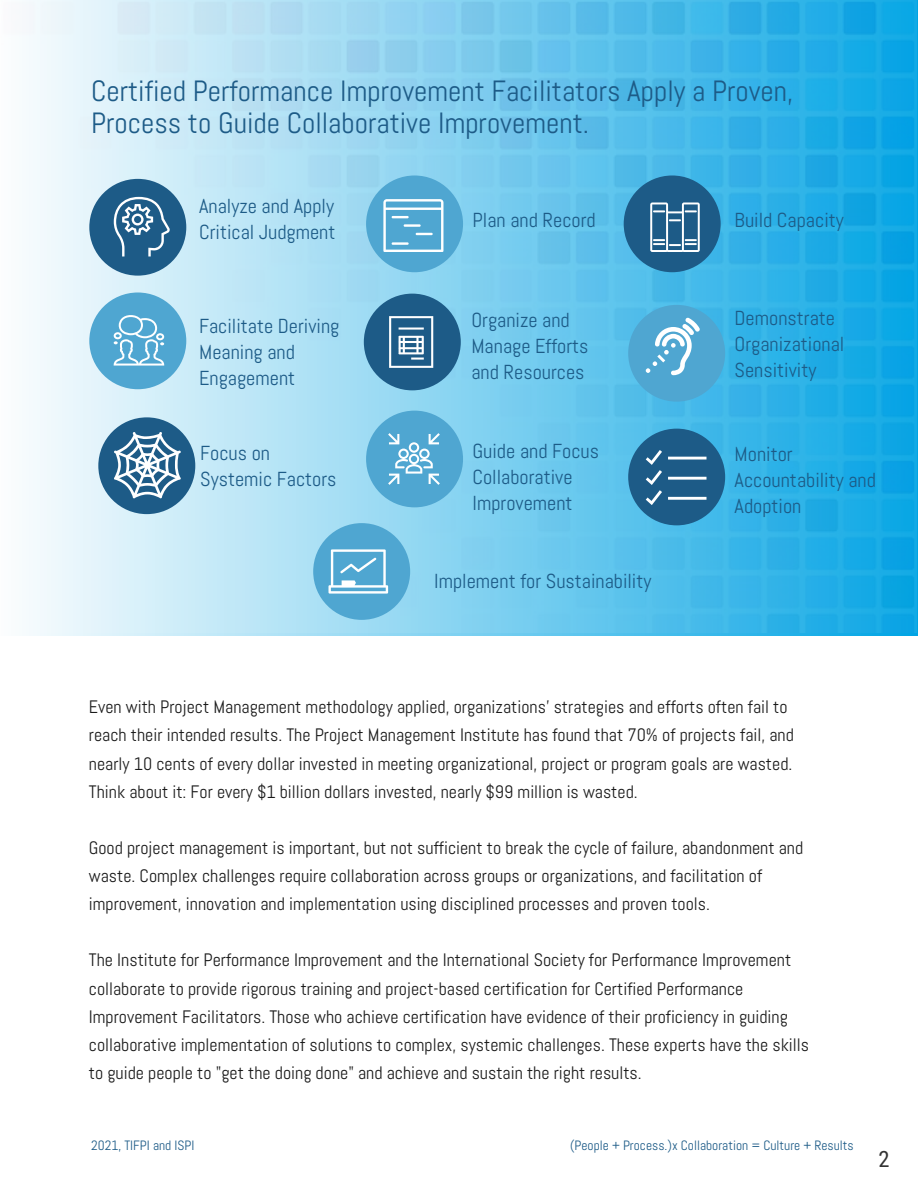
<style>
.page{position:relative;width:918px;height:1188px;background:#fff}
.page>*{position:absolute;margin:0;border:0;box-sizing:border-box;transform-origin:0 0}
.t1{font:29.25px/31.5px "Abel";color:#1d5b87}
.t2{font:22.5px "Roboto Condensed";color:#333}
.t3{font:20.25px/25.8px "Abel";color:#1d5b87}
.t4{font:18px/28.2px "Abel";color:#1b1b1b}
.t5{font:13.5px "Abel";color:#1d5b87}
</style>
<div class="page">
<img style="left:26px;top:0;width:891px;height:633px">
<div style="left:89px;top:179px;width:97px;height:97px;background:#1d5b87;border-radius:50%"></div>
<div style="left:89px;top:292px;width:97px;height:97px;background:#4fa6d1;border-radius:50%"></div>
<div style="left:98px;top:417px;width:97px;height:97px;background:#1d5b87;border-radius:50%"></div>
<div style="left:366px;top:175px;width:97px;height:97px;background:#4fa6d1;border-radius:50%"></div>
<div style="left:364px;top:294px;width:97px;height:96px;background:#1d5b87;border-radius:50%"></div>
<div style="left:366px;top:411px;width:97px;height:96px;background:#4fa6d1;border-radius:50%"></div>
<div style="left:624px;top:175px;width:97px;height:97px;background:#1d5b87;border-radius:50%"></div>
<div style="left:628px;top:305px;width:97px;height:97px;background:#4fa6d1;border-radius:50%"></div>
<svg style="left:389px;top:316px;width:44px;height:52px"></svg>
<svg style="left:650px;top:202px;width:50px;height:50px"></svg>
<svg style="left:388px;top:433px;width:52px;height:52px"></svg>
<svg style="left:114px;top:197px;width:56px;height:59px"></svg>
<svg style="left:114px;top:315px;width:50px;height:51px"></svg>
<svg style="left:114px;top:432px;width:67px;height:66px"></svg>
<div style="left:628px;top:429px;width:97px;height:96px;background:#1d5b87;border-radius:50%"></div>
<svg style="left:646px;top:318px;width:54px;height:57px"></svg>
<div style="left:313px;top:523px;width:97px;height:97px;background:#4fa6d1;border-radius:50%"></div>
<svg style="left:328px;top:549px;width:60px;height:45px"></svg>
<svg style="left:646px;top:450px;width:60px;height:55px"></svg>
<svg style="left:383px;top:199px;width:60px;height:53px"></svg>
<h1 class="t1" style="left:91px;top:75px;width:704px">Certified Performance Improvement Facilitators Apply a Proven,<br>Process to Guide Collaborative Improvement.</h1>
<p class="t3" style="left:199px;top:193px;width:138px">Analyze and Apply<br>Critical Judgment</p>
<p class="t3" style="left:199px;top:313px;width:142px">Facilitate Deriving<br>Meaning and<br>Engagement</p>
<p class="t3" style="left:200px;top:440px;width:138px">Focus on<br>Systemic Factors</p>
<p class="t3" style="left:472px;top:207px;width:125px">Plan and Record</p>
<p class="t3" style="left:471px;top:308px;width:119px">Organize and<br>Manage Efforts and Resources</p>
<p class="t3" style="left:472px;top:438px;width:128px">Guide and Focus<br>Collaborative<br>Improvement</p>
<p class="t3" style="left:434px;top:569px;width:219px">Implement for Sustainability</p>
<p class="t3" style="left:735px;top:207px;width:111px">Build Capacity</p>
<p class="t3" style="left:735px;top:305px;width:111px">Demonstrate<br>Organizational<br>Sensitivity</p>
<p class="t3" style="left:735px;top:441px;width:143px">Monitor<br>Accountability and<br>Adoption</p>
<p class="t4" style="left:89px;top:693px;width:707px">Even with Project Management methodology applied, organizations' strategies and efforts often fail to reach their intended results. The Project Management Institute has found that 70% of projects fail, and nearly 10 cents of every dollar invested in meeting organizational, project or program goals are wasted.<br>Think about it: For every $1 billion dollars invested, nearly $99 million is wasted.</p>
<p class="t4" style="left:89px;top:834px;width:716px">Good project management is important, but not sufficient to break the cycle of failure, abandonment and waste. Complex challenges require collaboration across groups or organizations, and facilitation of improvement, innovation and implementation using disciplined processes and proven tools.</p>
<p class="t4" style="left:89px;top:946px;width:722px">The Institute for Performance Improvement and the International Society for Performance Improvement collaborate to provide rigorous training and project-based certification for Certified Performance Improvement Facilitators. Those who achieve certification have evidence of their proficiency in guiding collaborative implementation of solutions to complex, systemic challenges. These experts have the skills to guide people to "get the doing done" and achieve and sustain the right results.</p>
<p class="t5" style="left:91px;top:1137px;width:105px">2021, TIFPI and ISPI</p>
<p class="t5" style="left:570px;top:1137px;width:285px">(People + Process.)x Collaboration = Culture + Results</p>
<p class="t2" style="left:879px;top:1143px;width:13px">2</p>
</div>
